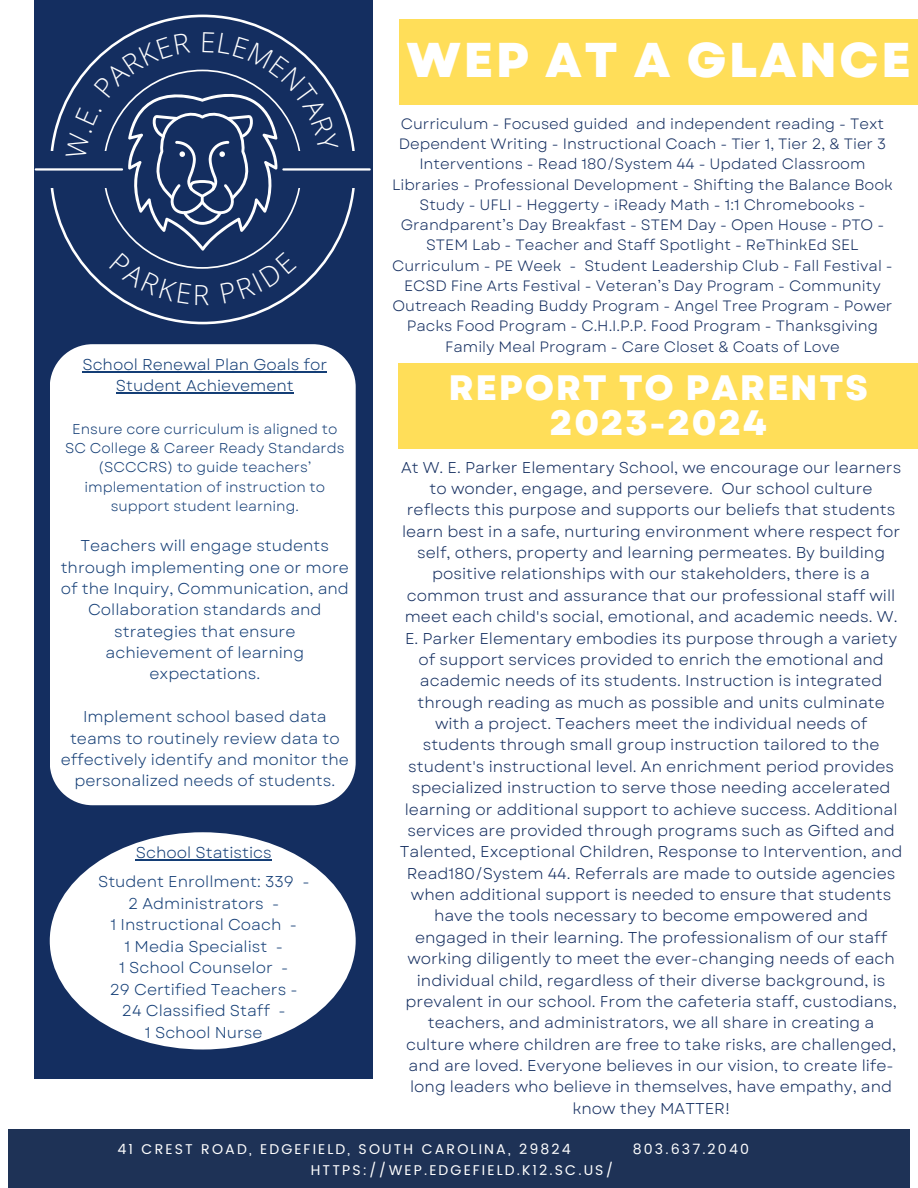
<style>
.page{position:relative;width:918px;height:1188px;background:#fff}
.page>*{position:absolute;margin:0;border:0;box-sizing:border-box;transform-origin:0 0}
.t1{font:800 48.75px "Garet";letter-spacing:.05em;color:#fff}
.t2{font:800 35.25px/34.8px "Garet";letter-spacing:.05em;color:#fff;text-align:center}
.t3{font:15.75px/21.3px "Garet";color:#142e60;text-align:center}
.t4{font:15.75px/21.3px "Garet";color:#143e76;text-align:center}
.t5{font:15px/20.2px "Garet";color:#142e60;text-align:center}
.t6{font:14.25px/19.2px "Garet";color:#143e76;text-align:center}
.t7{font:14.1px "Poppins";letter-spacing:.15em;color:#fff}
</style>
<div class="page">
<div style="left:399px;top:19px;width:519px;height:86px;background:#ffde59"></div>
<div style="left:35px;top:0;width:338px;height:1079px;background:#142e60"></div>
<div style="left:9px;top:1130px;width:901px;height:58px;background:#1e3256"></div>
<hr style="left:36px;top:168px;width:86px;height:3px;background:#fff">
<hr style="left:283px;top:168px;width:87px;height:3px;background:#fff">
<div style="left:398px;top:363px;width:520px;height:86px;background:#ffde59"></div>
<div style="left:50px;top:344px;width:306px;height:461px;background:#fff"></div>
<div style="left:50px;top:832px;width:306px;height:218px;background:#fff;border-radius:50%"></div>
<hr style="left:82px;top:371px;width:245px;height:1px;background:#143e76">
<hr style="left:116px;top:393px;width:178px;height:1px;background:#143e76">
<hr style="left:136px;top:859px;width:136px;height:1px;background:#143e76">
<svg style="left:50px;top:15px;width:306px;height:309px"></svg>
<p class="t4" style="left:82px;top:354px;width:246px">School Renewal Plan Goals for<br>Student Achievement</p>
<p class="t6" style="left:65px;top:420px;width:281px">Ensure core curriculum is aligned to<br>SC College &amp; Career Ready Standards (SCCCRS) to guide teachers’ implementation of instruction to support student learning.</p>
<p class="t4" style="left:61px;top:535px;width:290px">Teachers will engage students through implementing one or more of the Inquiry, Communication, and<br>Collaboration standards and strategies that ensure achievement of learning expectations.</p>
<p class="t4" style="left:61px;top:706px;width:290px">Implement school based data teams to routinely review data to effectively identify and monitor the personalized needs of students.</p>
<p class="t4" style="left:98px;top:838px;width:213px;line-height:29.5px">School Statistics<br>Student Enrollment: 339 -</p>
<p class="t4" style="left:110px;top:893px;width:189px">2 Administrators -<br>1 Instructional Coach -<br>1 Media Specialist -<br>1 School Counselor -<br>29 Certified Teachers -<br>24 Classified Staff -<br>1 School Nurse</p>
<h1 class="t1" style="left:407px;top:25px;width:506px">WEP AT A GLANCE</h1>
<p class="t5" style="left:392px;top:114px;width:502px">Curriculum - Focused guided and independent reading - Text Dependent Writing - Instructional Coach - Tier 1, Tier 2, &amp; Tier 3<br>Interventions - Read 180/System 44 - Updated Classroom Libraries - Professional Development - Shifting the Balance Book Study - UFLI - Heggerty - iReady Math - 1:1 Chromebooks - Grandparent’s Day Breakfast - STEM Day - Open House - PTO - STEM Lab - Teacher and Staff Spotlight - ReThinkEd SEL Curriculum - PE Week - Student Leadership Club - Fall Festival - ECSD Fine Arts Festival - Veteran’s Day Program - Community Outreach Reading Buddy Program - Angel Tree Program - Power Packs Food Program - C.H.I.P.P. Food Program - Thanksgiving Family Meal Program - Care Closet &amp; Coats of Love</p>
<h2 class="t2" style="left:448px;top:370px;width:421px">REPORT TO PARENTS<br>2023-2024</h2>
<p class="t3" style="left:400px;top:456px;width:504px">At W. E. Parker Elementary School, we encourage our learners to wonder, engage, and persevere. Our school culture reflects this purpose and supports our beliefs that students learn best in a safe, nurturing environment where respect for self, others, property and learning permeates. By building positive relationships with our stakeholders, there is a common trust and assurance that our professional staff will meet each child's social, emotional, and academic needs. W.<br>E. Parker Elementary embodies its purpose through a variety of support services provided to enrich the emotional and academic needs of its students. Instruction is integrated through reading as much as possible and units culminate with a project. Teachers meet the individual needs of students through small group instruction tailored to the student's instructional level. An enrichment period provides specialized instruction to serve those needing accelerated learning or additional support to achieve success. Additional services are provided through programs such as Gifted and Talented, Exceptional Children, Response to Intervention, and Read180/System 44. Referrals are made to outside agencies when additional support is needed to ensure that students have the tools necessary to become empowered and engaged in their learning. The professionalism of our staff working diligently to meet the ever-changing needs of each individual child, regardless of their diverse background, is prevalent in our school. From the cafeteria staff, custodians, teachers, and administrators, we all share in creating a culture where children are free to take risks, are challenged, and are loved. Everyone believes in our vision, to create life&shy;long leaders who believe in themselves, have empathy, and know they MATTER!</p>
<p class="t7" style="left:118px;top:1141px;width:455px">41 CREST ROAD, EDGEFIELD, SOUTH CAROLINA, 29824</p>
<p class="t7" style="left:633px;top:1141px;width:118px">803.637.2040</p>
<p class="t7" style="left:311px;top:1162px;width:304px">HTTPS://WEP.EDGEFIELD.K12.SC.US/</p>
</div>
